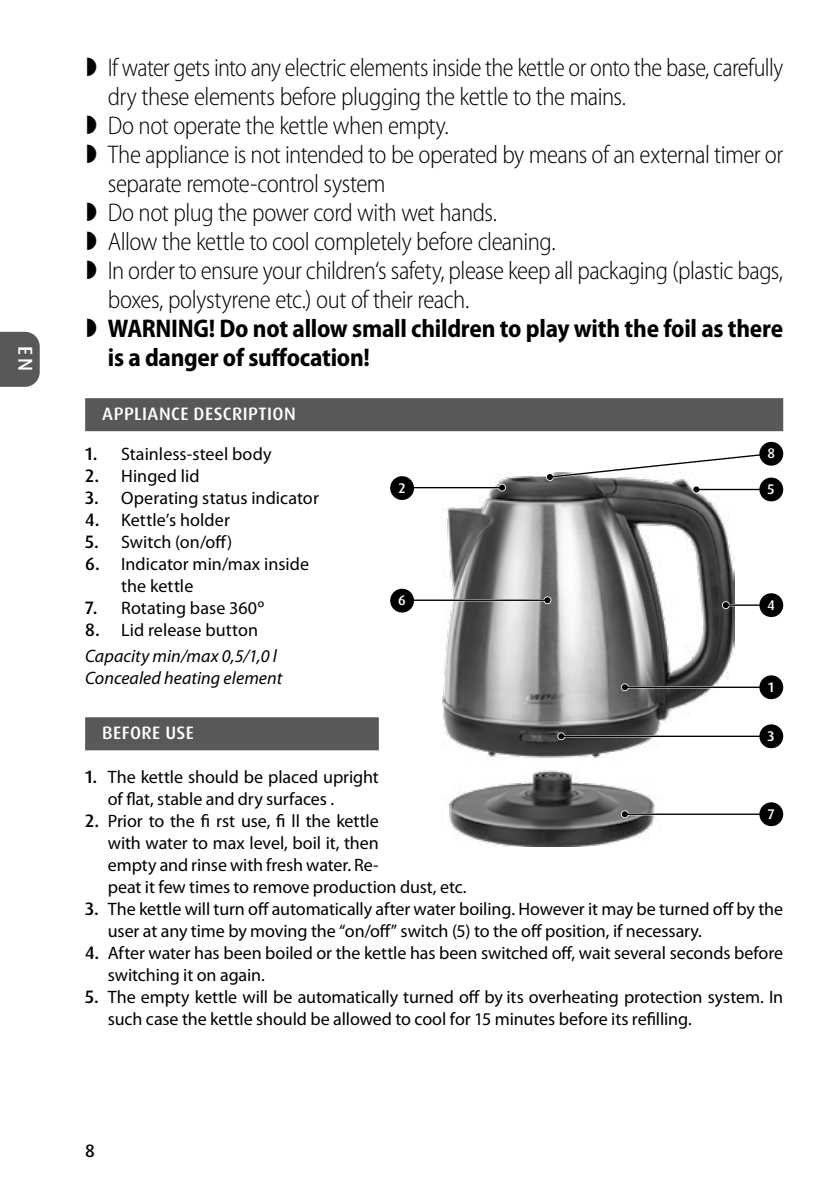
<style>
.page{position:relative;width:840px;height:1191px;background:#fff}
.page>*{position:absolute;margin:0;border:0;box-sizing:border-box;transform-origin:0 0}
.t1{font:300 semi-condensed 25.6px/29px "Myriad Pro";letter-spacing:-.025em;color:#000;scale:.96 1}
.t2{font:700 semi-condensed 25.6px/29px "Myriad Pro";letter-spacing:-.01em;color:#000}
.t3{font:500 20px "Dax Pro";color:#fff}
.t4{font:18px/22px "Myriad Pro";letter-spacing:-.005em;color:#000}
.t5{font:italic 18px/26px "Myriad Pro";letter-spacing:.005em;color:#000}
.t6{font:500 18px "Dax Pro";letter-spacing:.025em;color:#fff}
.t7{font:500 18px "Dax Pro";color:#000}
.t8{font:500 14px "Dax Pro";color:#fff}
.s1{font-family:"Dax Pro";font-weight:500}
.s2{font-family:"Dax Pro";font-weight:500;font-style:normal}
.s3{font-style:normal}
</style>
<div class="page">
<svg style="left:0;top:332px;width:40px;height:55px;background:#606062"></svg>
<div style="left:85px;top:398px;width:697px;height:33px;background:#58585a"></div>
<div style="left:85px;top:717px;width:293px;height:33px;background:#58585a"></div>
<img style="left:442px;top:475px;width:292px;height:371px">
<svg style="left:620px;top:683px;width:8px;height:8px"></svg>
<hr style="left:624px;top:686px;width:146px;height:2px;background:#000">
<svg style="left:621px;top:684px;width:6px;height:6px"></svg>
<svg style="left:620px;top:810px;width:8px;height:8px"></svg>
<hr style="left:624px;top:813px;width:146px;height:2px;background:#000">
<svg style="left:621px;top:811px;width:6px;height:6px"></svg>
<svg style="left:721px;top:601px;width:8px;height:8px"></svg>
<hr style="left:725px;top:604px;width:45px;height:2px;background:#000">
<svg style="left:722px;top:602px;width:6px;height:6px"></svg>
<hr style="left:696px;top:488px;width:74px;height:2px;background:#fff">
<hr style="left:696px;top:489px;width:74px;height:1px;background:#000">
<svg style="left:693px;top:486px;width:6px;height:6px"></svg>
<svg style="left:546px;top:454px;width:213px;height:26px"></svg>
<svg style="left:557px;top:732px;width:8px;height:8px"></svg>
<hr style="left:561px;top:735px;width:209px;height:2px;background:#000">
<svg style="left:558px;top:733px;width:6px;height:6px"></svg>
<div style="left:759px;top:675px;width:23px;height:24px;background:#000;border-radius:50%"></div>
<div style="left:759px;top:802px;width:23px;height:24px;background:#000;border-radius:50%"></div>
<div style="left:759px;top:593px;width:23px;height:24px;background:#000;border-radius:50%"></div>
<div style="left:759px;top:477px;width:23px;height:24px;background:#000;border-radius:50%"></div>
<div style="left:759px;top:442px;width:23px;height:24px;background:#000;border-radius:50%"></div>
<div style="left:759px;top:724px;width:23px;height:24px;background:#000;border-radius:50%"></div>
<hr style="left:410px;top:486px;width:92px;height:3px;background:#fff">
<hr style="left:410px;top:487px;width:92px;height:1px;background:#000">
<div style="left:499px;top:484px;width:6px;height:7px;background:#000;border-radius:50%"></div>
<svg style="left:543px;top:596px;width:8px;height:8px"></svg>
<hr style="left:410px;top:599px;width:137px;height:2px;background:#000">
<svg style="left:544px;top:597px;width:6px;height:6px"></svg>
<div style="left:390px;top:476px;width:24px;height:24px;background:#000;border-radius:50%"></div>
<div style="left:390px;top:589px;width:24px;height:23px;background:#000;border-radius:50%"></div>
<p class="t3" style="left:38px;top:346px;width:26px;rotate:90deg">EN</p>
<p class="t1" style="left:108px;top:53px;width:704px">If water gets into any electric elements inside the kettle or onto the base, carefully dry these elements before plugging the kettle to the mains.<br>Do not operate the kettle when empty.<br>The appliance is not intended to be operated by means of an external timer or separate remote-control system<br>Do not plug the power cord with wet hands.<br>Allow the kettle to cool completely before cleaning.<br>In order to ensure your children‘s safety, please keep all packaging (plastic bags, boxes, polystyrene etc.) out of their reach.</p>
<h1 class="t2" style="left:108px;top:314px;width:676px">WARNING! Do not allow small children to play with the foil as there is a danger of suffocation!</h1>
<p class="t6" style="left:102px;top:402px;width:195px">APPLIANCE DESCRIPTION</p>
<p class="t4" style="left:85px;top:443px;width:188px"><span class="s1">1.</span> Stainless-steel body</p>
<p class="t4" style="left:85px;top:465px;width:116px"><span class="s1">2.</span> Hinged lid</p>
<p class="t4" style="left:85px;top:487px;width:235px"><span class="s1">3.</span> Operating status indicator</p>
<p class="t4" style="left:85px;top:509px;width:146px"><span class="s1">4.</span> Kettle’s holder</p>
<p class="t4" style="left:85px;top:531px;width:148px"><span class="s1">5.</span> Switch (on/off)</p>
<p class="t4" style="left:121px;top:553px;width:189px;text-indent:-36px"><span class="s1">6.</span> Indicator min/max inside the kettle</p>
<p class="t4" style="left:85px;top:597px;width:180px"><span class="s1">7.</span> Rotating base 360º</p>
<p class="t5" style="left:85px;top:617px;width:193px"><span class="s2">8.</span> <span class="s3">Lid release button<br></span>Capacity min/max 0,5/1,0 l</p>
<p class="t5" style="left:85px;top:665px;width:199px">Concealed heating element</p>
<p class="t6" style="left:102px;top:721px;width:93px">BEFORE USE</p>
<p class="t4" style="left:108px;top:766px;width:272px;text-indent:-23px"><span class="s1">1.</span> The kettle should be placed upright of flat, stable and dry surfaces .</p>
<p class="t4" style="left:108px;top:810px;width:360px;text-indent:-23px"><span class="s1">2.</span> Prior to the fi rst use, fi ll the kettle<br>with water to max level, boil it, then<br>empty and rinse with fresh water. Re-<br>peat it few times to remove production dust, etc.</p>
<p class="t4" style="left:108px;top:898px;width:676px;text-indent:-23px"><span class="s1">3.</span> The kettle will turn off automatically after water boiling. However it may be turned off by the user at any time by moving the “on/off” switch (5) to the off position, if necessary.</p>
<p class="t4" style="left:108px;top:942px;width:676px;text-indent:-23px"><span class="s1">4.</span> After water has been boiled or the kettle has been switched off, wait several seconds before switching it on again.</p>
<p class="t4" style="left:108px;top:986px;width:676px;text-indent:-23px"><span class="s1">5.</span> The empty kettle will be automatically turned off by its overheating protection system. In such case the kettle should be allowed to cool for 15 minutes before its refilling.</p>
<p class="t8" style="left:766px;top:444px;width:9px">8</p>
<p class="t8" style="left:398px;top:479px;width:9px">2</p>
<p class="t8" style="left:767px;top:480px;width:8px">5</p>
<p class="t8" style="left:398px;top:591px;width:9px">6</p>
<p class="t8" style="left:767px;top:596px;width:9px">4</p>
<p class="t8" style="left:767px;top:678px;width:7px">1</p>
<p class="t8" style="left:767px;top:727px;width:8px">3</p>
<p class="t8" style="left:767px;top:805px;width:8px">7</p>
<p class="t7" style="left:85px;top:1139px;width:11px">8</p>
</div>
